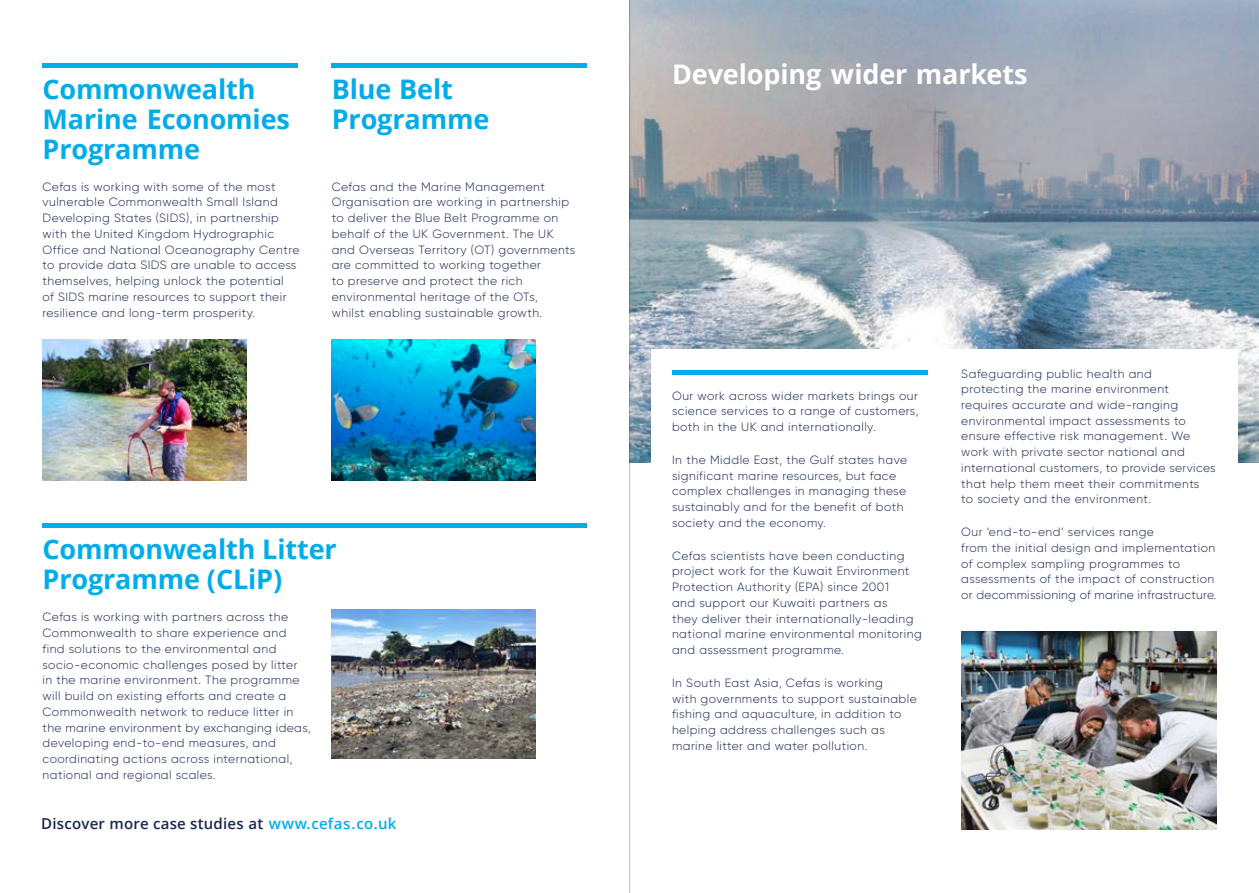
<style>
.page{position:relative;width:1259px;height:893px;background:#fff}
.page>*{position:absolute;margin:0;border:0;box-sizing:border-box;transform-origin:0 0}
.t1{font:700 27px/30px "Open Sans";letter-spacing:-.005em;color:#00acea}
.t2{font:700 27px "Open Sans";letter-spacing:-.005em;color:#fff}
.t3{font:600 15px "Open Sans";letter-spacing:.015em;color:#182752}
.t4{font:300 12px/15.8px "Gilroy";letter-spacing:.04em;color:#182752}
.s1{color:#00acea}
</style>
<div class="page">
<img style="left:43px;top:340px;width:204px;height:140px">
<img style="left:630px;top:0;width:629px;height:463px">
<div style="left:651px;top:349px;width:586px;height:370px;background:#fff"></div>
<img style="left:961px;top:632px;width:255px;height:197px">
<hr style="left:629px;top:0;width:1px;height:893px;background:#231f20">
<img style="left:332px;top:340px;width:204px;height:140px">
<img style="left:332px;top:610px;width:204px;height:148px">
<hr style="left:332px;top:64px;width:255px;height:4px;background:#00acea">
<hr style="left:43px;top:64px;width:255px;height:4px;background:#00acea">
<hr style="left:672px;top:370px;width:255px;height:4px;background:#00acea">
<hr style="left:43px;top:524px;width:544px;height:4px;background:#00acea">
<p class="t1" style="left:43px;top:74px;width:249px">Commonwealth<br>Marine Economies<br>Programme</p>
<p class="t1" style="left:332px;top:74px;width:159px">Blue Belt<br>Programme</p>
<p class="t4" style="left:43px;top:178px;width:258px">Cefas is working with some of the most vulnerable Commonwealth Small Island Developing States (SIDS), in partnership with the United Kingdom Hydrographic Office and National Oceanography Centre to provide data SIDS are unable to access themselves, helping unlock the potential<br>of SIDS marine resources to support their resilience and long-term prosperity.</p>
<p class="t4" style="left:332px;top:178px;width:245px">Cefas and the Marine Management Organisation are working in partnership to deliver the Blue Belt Programme on behalf of the UK Government. The UK and Overseas Territory (OT) governments are committed to working together<br>to preserve and protect the rich environmental heritage of the OTs,<br>whilst enabling sustainable growth.</p>
<p class="t1" style="left:43px;top:534px;width:296px">Commonwealth Litter<br>Programme (CLiP)</p>
<p class="t4" style="left:43px;top:609px;width:270px">Cefas is working with partners across the Commonwealth to share experience and find solutions to the environmental and socio-economic challenges posed by litter<br>in the marine environment. The programme will build on existing efforts and create a Commonwealth network to reduce litter in the marine environment by exchanging ideas, developing end-to-end measures, and coordinating actions across international, national and regional scales.</p>
<p class="t3" style="left:41px;top:813px;width:357px">Discover more case studies at <span class="s1">www.cefas.co.uk</span></p>
<p class="t2" style="left:672px;top:56px;width:357px">Developing wider markets</p>
<p class="t4" style="left:672px;top:387px;width:248px;text-align:justify">Our work across wider markets brings our science services to a range of customers, both in the UK and internationally.</p>
<p class="t4" style="left:672px;top:452px;width:237px">In the Middle East, the Gulf states have significant marine resources, but face complex challenges in managing these sustainably and for the benefit of both society and the economy.</p>
<p class="t4" style="left:672px;top:547px;width:251px">Cefas scientists have been conducting project work for the Kuwait Environment Protection Authority (EPA) since 2001<br>and support our Kuwaiti partners as<br>they deliver their internationally-leading national marine environmental monitoring and assessment programme.</p>
<p class="t4" style="left:672px;top:675px;width:246px">In South East Asia, Cefas is working<br>with governments to support sustainable fishing and aquaculture, in addition to helping address challenges such as marine litter and water pollution.</p>
<p class="t4" style="left:961px;top:365px;width:256px">Safeguarding public health and protecting the marine environment requires accurate and wide-ranging environmental impact assessments to ensure effective risk management. We work with private sector national and international customers, to provide services that help them meet their commitments<br>to society and the environment.</p>
<p class="t4" style="left:961px;top:524px;width:257px">Our ‘end-to-end’ services range<br>from the initial design and implementation of complex sampling programmes to assessments of the impact of construction or decommissioning of marine infrastructure.</p>
</div>
